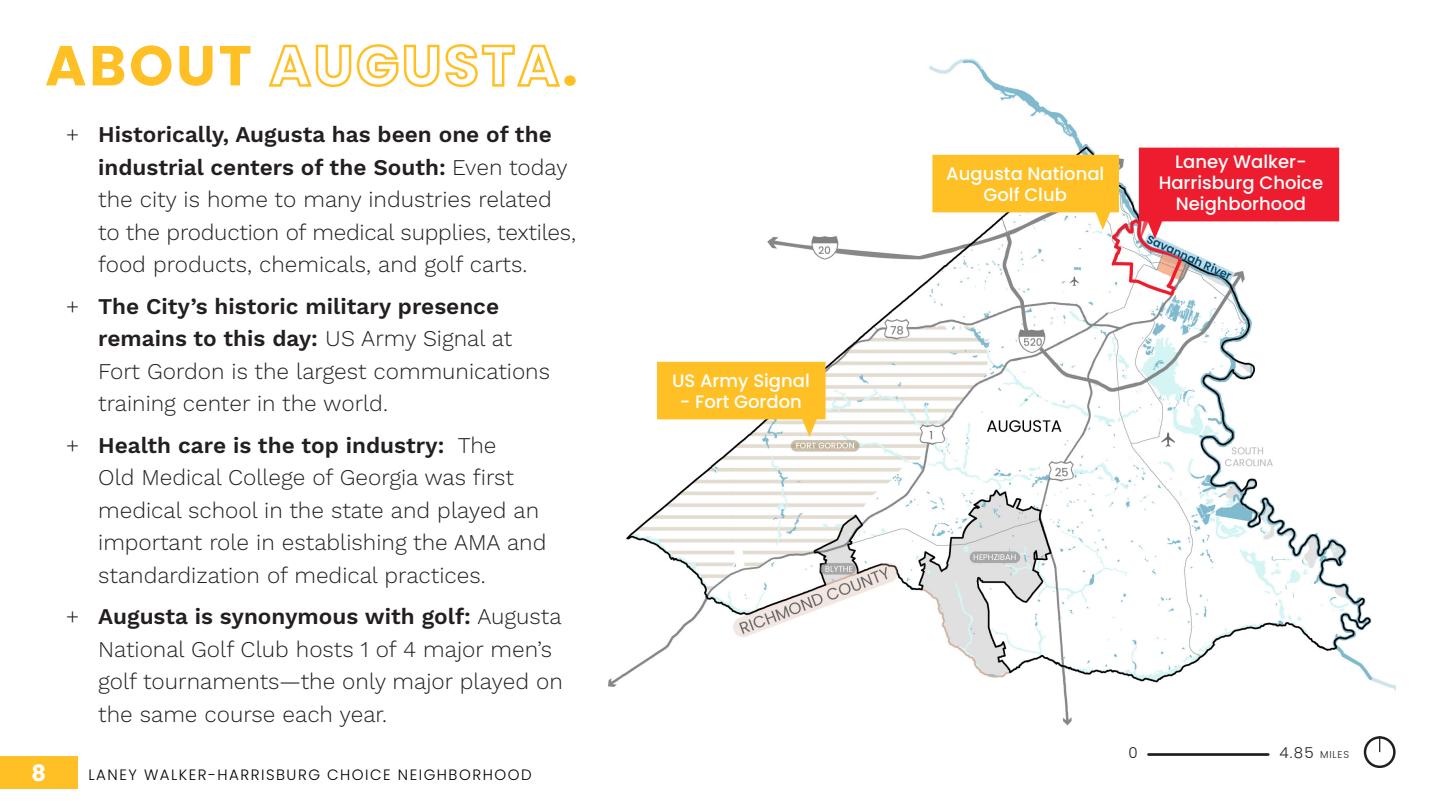
<style>
.page{position:relative;width:1440px;height:810px;background:#fff}
.page>*{position:absolute;margin:0;border:0;box-sizing:border-box;transform-origin:0 0}
.Section_Title{font:700 56.25px "Poppins";letter-spacing:.05em;color:#ffc025}
.t1{font:300 22.5px/32.5px "Work Sans";color:#231f20}
.t2{font:700 22.5px "Poppins";color:#fff}
.Body{font:500 18px/21px "Poppins";color:#fff;text-align:center}
.t3{font:300 15px "Poppins";letter-spacing:.1em;color:#000}
.t4{font:300 15px "Poppins";color:#231f20}
.t5{font:300 10px "Poppins";letter-spacing:.08em;color:#231f20}
.s1{font-weight:600}
.s2{font-size:15px}
</style>
<div class="page">
<img style="left:608px;top:58px;width:788px;height:707px">
<svg style="left:657px;top:362px;width:169px;height:75px"></svg>
<svg style="left:1139px;top:148px;width:200px;height:91px"></svg>
<svg style="left:932px;top:155px;width:187px;height:75px"></svg>
<svg style="left:1379px;top:739px;width:1px;height:13px"></svg>
<div style="left:1364px;top:736px;width:32px;height:32px;border:2px solid #231f20;border-radius:50%"></div>
<hr style="left:1149px;top:753px;width:119px;height:3px;background:#231f20">
<div style="left:0;top:757px;width:77px;height:32px;background:#ffc025"></div>
<p class="Section_Title" style="left:45px;top:33px;width:534px">ABOUT AUGUSTA.</p>
<p class="t1" style="left:98px;top:119px;width:479px;text-indent:-32px">+ <span class="s1">Historically, Augusta has been one of the industrial centers of the South:</span> Even today the city is home to many industries related to the production of medical supplies, textiles, food products, chemicals, and golf carts.</p>
<p class="t1" style="left:98px;top:291px;width:453px;text-indent:-32px">+ <span class="s1">The City’s historic military presence remains to this day:</span> US Army Signal at Fort Gordon is the largest communications training center in the world.</p>
<p class="t1" style="left:98px;top:430px;width:450px;text-indent:-32px">+ <span class="s1">Health care is the top industry:</span> The<br>Old Medical College of Georgia was first medical school in the state and played an important role in establishing the AMA and standardization of medical practices.</p>
<p class="t1" style="left:98px;top:601px;width:466px;text-indent:-32px">+ <span class="s1">Augusta is synonymous with golf:</span> Augusta National Golf Club hosts 1 of 4 major men’s golf tournaments—the only major played on the same course each year.</p>
<p class="t2" style="left:32px;top:760px;width:16px">8</p>
<p class="t3" style="left:89px;top:766px;width:445px">LANEY WALKER-HARRISBURG CHOICE NEIGHBORHOOD</p>
<p class="Body" style="left:672px;top:371px;width:139px">US Army Signal</p>
<p class="Body" style="left:680px;top:392px;width:123px">- Fort Gordon</p>
<p class="Body" style="left:946px;top:164px;width:160px">Augusta National<br>Golf Club</p>
<p class="Body" style="left:1159px;top:152px;width:166px">Laney Walker-<br>Harrisburg Choice<br>Neighborhood</p>
<p class="t4" style="left:1128px;top:744px;width:11px">0</p>
<p class="t5" style="left:1280px;top:749px;width:71px"><span class="s2">4.85</span> MILES</p>
</div>
